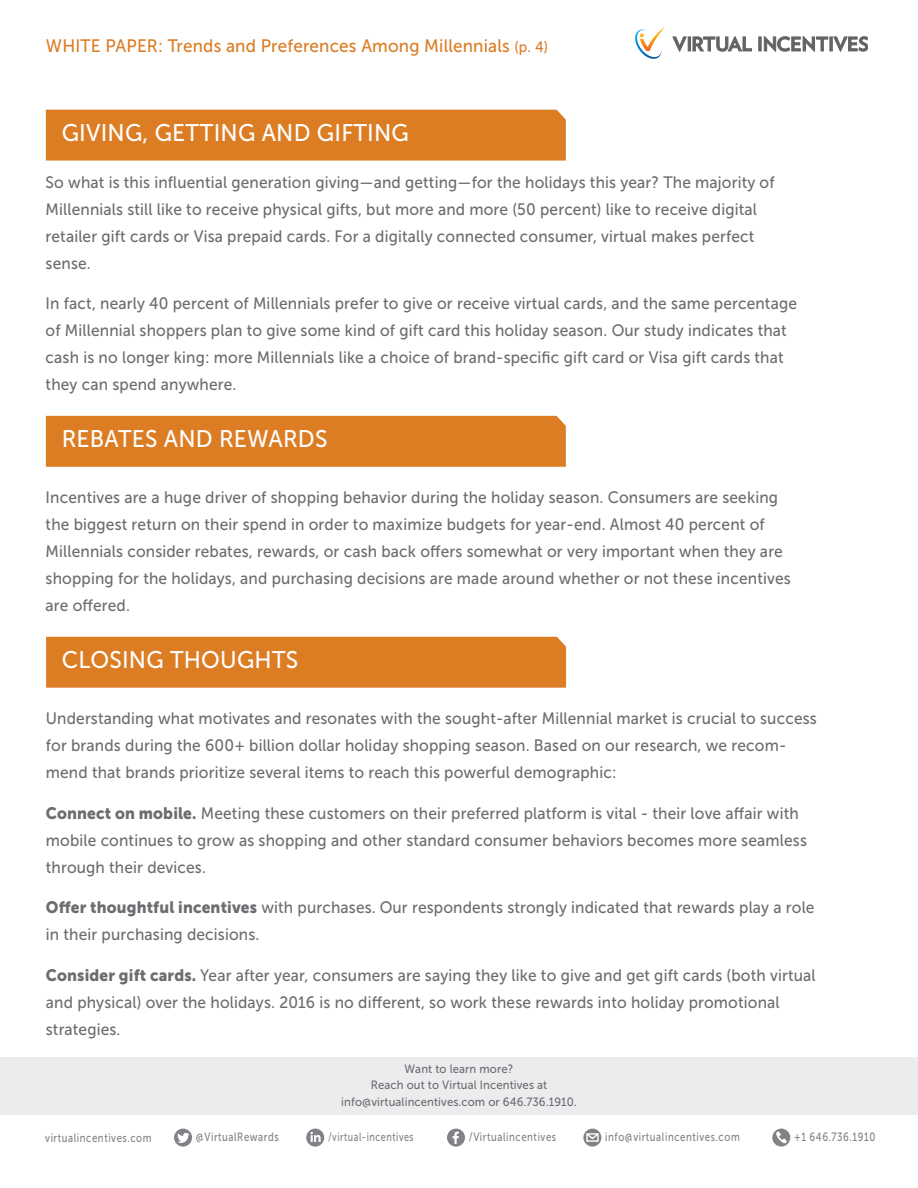
<style>
.page{position:relative;width:918px;height:1188px;background:#fff}
.page>*{position:absolute;margin:0;border:0;box-sizing:border-box;transform-origin:0 0}
.t1{font:24px "Museo Sans 500";letter-spacing:.01em;color:#fff;scale:.95 1}
.t2{font:18px "Museo Sans 500";letter-spacing:.01em;color:#dc7d24;scale:.95 1}
.t3{font:16.5px/27px "Museo Sans 500";letter-spacing:.01em;color:#6c6d70;scale:.94 1}
.t4{font:12px "Museo Sans 500";letter-spacing:.06em;color:#808285;scale:.8 1}
.t5{font:12px "Museo Sans 500";letter-spacing:.01em;color:#6c6d70;scale:.94 1}
.t6{font:12px "Museo Sans 500";letter-spacing:.06em;color:#808285;scale:.75 1}
.s1{font-size:15px}
.s2{font-family:"Museo Sans 900"}
</style>
<div class="page">
<div style="left:46px;top:110px;width:520px;height:51px;background:#dc7d24"></div>
<svg style="left:447px;top:1129px;width:18px;height:18px"></svg>
<svg style="left:174px;top:1129px;width:18px;height:18px"></svg>
<svg style="left:306px;top:1129px;width:18px;height:18px"></svg>
<div style="left:583px;top:1129px;width:18px;height:18px;background:#808285;border-radius:50%"></div>
<div style="left:586px;top:1133px;width:13px;height:9px;border:1px solid #fff"></div>
<svg style="left:586px;top:1132px;width:14px;height:8px"></svg>
<div style="left:772px;top:1129px;width:18px;height:18px;background:#808285;border-radius:50%"></div>
<svg style="left:776px;top:1131px;width:11px;height:12px"></svg>
<svg style="left:673px;top:37px;width:13px;height:14px"></svg>
<hr style="left:688px;top:37px;width:3px;height:14px;background:#636366">
<svg style="left:693px;top:37px;width:59px;height:14px"></svg>
<svg style="left:759px;top:37px;width:109px;height:14px"></svg>
<svg style="left:635px;top:27px;width:30px;height:32px"></svg>
<div style="left:46px;top:416px;width:520px;height:51px;background:#dc7d24"></div>
<div style="left:46px;top:637px;width:520px;height:51px;background:#dc7d24"></div>
<div style="left:0;top:1057px;width:918px;height:57px;background:#ececee"></div>
<p class="t2" style="left:46px;top:36px;width:530px">WHITE PAPER: Trends and Preferences Among Millennials <span class="s1">(p. 4)</span></p>
<p class="t1" style="left:62px;top:120px;width:367px">GIVING, GETTING AND GIFTING</p>
<p class="t3" style="left:46px;top:169px;width:777px">So what is this influential generation giving—and getting—for the holidays this year? The majority of Millennials still like to receive physical gifts, but more and more (50 percent) like to receive digital retailer gift cards or Visa prepaid cards. For a digitally connected consumer, virtual makes perfect sense.</p>
<p class="t3" style="left:46px;top:290px;width:801px">In fact, nearly 40 percent of Millennials prefer to give or receive virtual cards, and the same percentage of Millennial shoppers plan to give some kind of gift card this holiday season. Our study indicates that cash is no longer king: more Millennials like a choice of brand-specific gift card or Visa gift cards that they can spend anywhere.</p>
<p class="t1" style="left:62px;top:426px;width:281px">REBATES AND REWARDS</p>
<p class="t3" style="left:46px;top:484px;width:794px">Incentives are a huge driver of shopping behavior during the holiday season. Consumers are seeking the biggest return on their spend in order to maximize budgets for year-end. Almost 40 percent of Millennials consider rebates, rewards, or cash back offers somewhat or very important when they are shopping for the holidays, and purchasing decisions are made around whether or not these incentives are offered.</p>
<p class="t1" style="left:62px;top:647px;width:250px">CLOSING THOUGHTS</p>
<p class="t3" style="left:46px;top:705px;width:822px">Understanding what motivates and resonates with the sought-after Millennial market is crucial to success for brands during the 600+ billion dollar holiday shopping season. Based on our research, we recom&shy;mend that brands prioritize several items to reach this powerful demographic:</p>
<p class="t3" style="left:46px;top:799px;width:811px"><span class="s2">Connect on mobile.</span> Meeting these customers on their preferred platform is vital - their love affair with mobile continues to grow as shopping and other standard consumer behaviors becomes more seamless through their devices.</p>
<p class="t3" style="left:46px;top:894px;width:819px"><span class="s2">Offer thoughtful incentives</span> with purchases. Our respondents strongly indicated that rewards play a role in their purchasing decisions.</p>
<p class="t3" style="left:46px;top:961px;width:820px"><span class="s2">Consider gift cards.</span> Year after year, consumers are saying they like to give and get gift cards (both virtual and physical) over the holidays. 2016 is no different, so work these rewards into holiday promotional strategies.</p>
<p class="t5" style="left:405px;top:1062px;width:117px">Want to learn more?</p>
<p class="t5" style="left:371px;top:1078px;width:189px">Reach out to Virtual Incentives at</p>
<p class="t5" style="left:341px;top:1095px;width:252px">info@virtualincentives.com or 646.736.1910.</p>
<p class="t4" style="left:45px;top:1131px;width:134px">virtualincentives.com</p>
<p class="t4" style="left:196px;top:1131px;width:105px">@VirtualRewards</p>
<p class="t6" style="left:328px;top:1131px;width:115px">/virtual-incentives</p>
<p class="t4" style="left:469px;top:1131px;width:111px">/Virtualincentives</p>
<p class="t4" style="left:605px;top:1131px;width:170px">info@virtualincentives.com</p>
<p class="t4" style="left:794px;top:1131px;width:103px">+1 646.736.1910</p>
</div>
